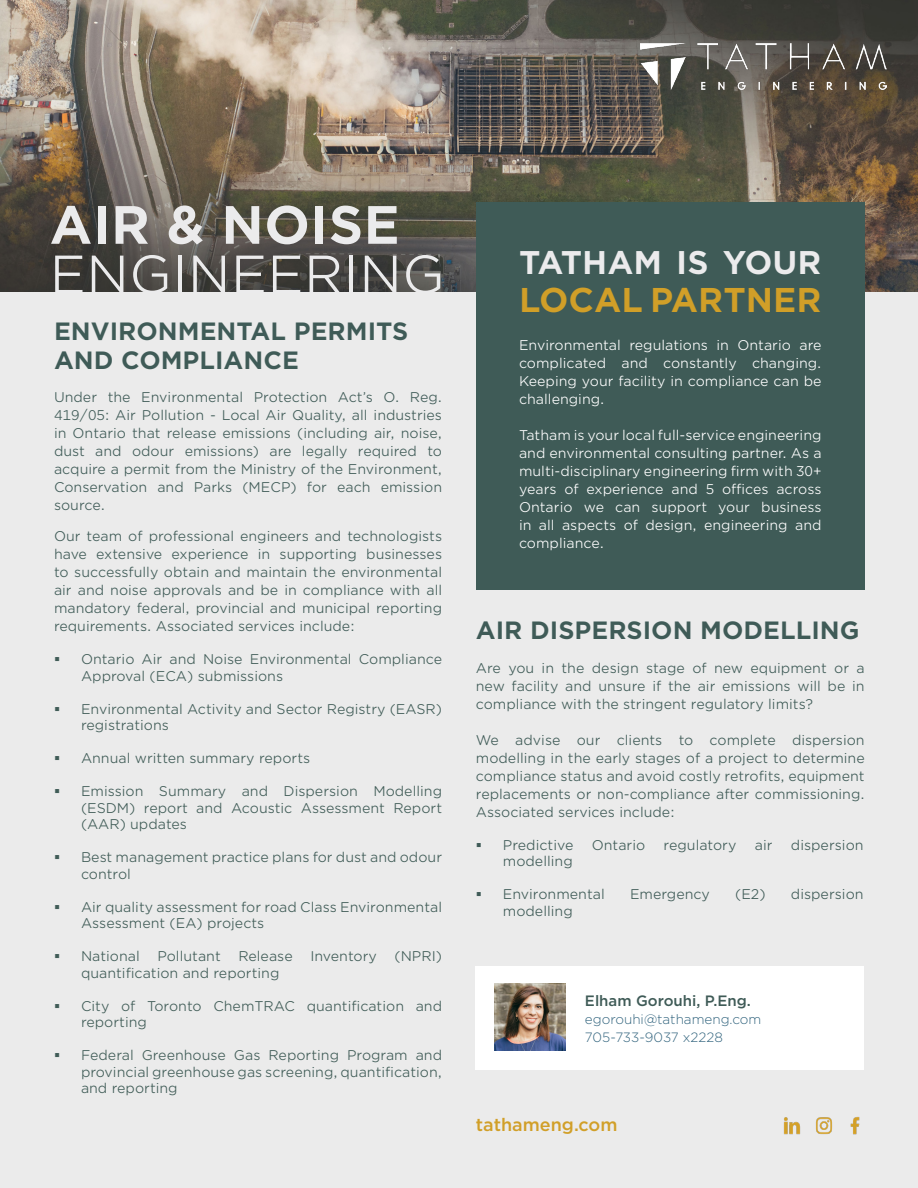
<style>
.page{position:relative;width:918px;height:1188px;background:#ebebeb}
.page>*{position:absolute;margin:0;border:0;box-sizing:border-box;transform-origin:0 0}
.t1{font:51.75px "Gotham Office";color:#ebebec}
.t2{font:700 51.75px "Gotham Office";color:#ebebec}
.t3{font:700 33px "Gotham Office";color:#d19f28}
.t4{font:700 31.5px "Gotham Office";color:#ebebec}
.t5{font:700 24px "Gotham Office";color:#3f5b57}
.t6{font:500 18px "Gotham";color:#d19f28}
.t7{font:500 15px "Gotham";color:#3f5b57}
.t8{font:13.5px/18px "Gotham Office";color:#3f5b57;text-align:justify}
.t9{font:13.5px/16.5px "Gotham Office";color:#405c57}
.t10{font:13.5px/18px "Gotham Office";color:#fff;text-align:justify}
.t11{font:300 13.5px "Gotham";color:#33657f}
</style>
<div class="page">
<img style="left:850px;top:1117px;width:10px;height:17px">
<img style="left:816px;top:1117px;width:16px;height:17px">
<img style="left:783px;top:1117px;width:18px;height:17px">
<img style="left:0;top:0;width:918px;height:292px">
<img style="left:641px;top:43px;width:246px;height:47px">
<div style="left:476px;top:202px;width:389px;height:387px;background:#3f5b57"></div>
<div style="left:476px;top:966px;width:388px;height:103px;background:#fff"></div>
<img style="left:494px;top:984px;width:72px;height:66px">
<p class="t2" style="left:50px;top:189px;width:352px">AIR &amp; NOISE</p>
<p class="t1" style="left:50px;top:240px;width:397px">ENGINEERING</p>
<p class="t5" style="left:54px;top:315px;width:356px">ENVIRONMENTAL PERMITS</p>
<p class="t5" style="left:54px;top:343px;width:246px">AND COMPLIANCE</p>
<p class="t8" style="left:54px;top:387px;width:390px">Under the Environmental Protection Act’s O. Reg.<br>419/05: Air Pollution - Local Air Quality, all industries in Ontario that release emissions (including air, noise, dust and odour emissions) are legally required to acquire a permit from the Ministry of the Environment, Conservation and Parks (MECP) for each emission source.</p>
<p class="t8" style="left:54px;top:527px;width:390px">Our team of professional engineers and technologists have extensive experience in supporting businesses to successfully obtain and maintain the environmental air and noise approvals and be in compliance with all mandatory federal, provincial and municipal reporting requirements. Associated services include:</p>
<p class="t9" style="left:81px;top:651px;width:363px">Ontario Air and Noise Environmental Compliance<br>Approval (ECA) submissions</p>
<p class="t9" style="left:81px;top:700px;width:363px">Environmental Activity and Sector Registry (EASR) registrations</p>
<p class="t9" style="left:81px;top:750px;width:231px">Annual written summary reports</p>
<p class="t9" style="left:81px;top:783px;width:363px;text-align:justify">Emission Summary and Dispersion Modelling (ESDM) report and Acoustic Assessment Report (AAR) updates</p>
<p class="t9" style="left:81px;top:849px;width:363px">Best management practice plans for dust and odour control</p>
<p class="t9" style="left:81px;top:898px;width:363px">Air quality assessment for road Class Environmental<br>Assessment (EA) projects</p>
<p class="t9" style="left:81px;top:948px;width:60px">National</p>
<p class="t9" style="left:157px;top:948px;width:65px">Pollutant</p>
<p class="t9" style="left:238px;top:948px;width:56px">Release</p>
<p class="t9" style="left:310px;top:948px;width:68px">Inventory</p>
<p class="t9" style="left:395px;top:948px;width:49px">(NPRI)</p>
<p class="t9" style="left:81px;top:964px;width:200px">quantification and reporting</p>
<p class="t9" style="left:81px;top:997px;width:363px">City of Toronto ChemTRAC quantification and reporting</p>
<p class="t9" style="left:81px;top:1047px;width:363px;text-align:justify">Federal Greenhouse Gas Reporting Program and provincial greenhouse gas screening, quantification, and reporting</p>
<p class="t4" style="left:519px;top:241px;width:304px">TATHAM IS YOUR</p>
<p class="t3" style="left:519px;top:277px;width:304px">LOCAL PARTNER</p>
<p class="t10" style="left:519px;top:335px;width:304px">Environmental regulations in Ontario are complicated and constantly changing.<br>Keeping your facility in compliance can be challenging.</p>
<p class="t10" style="left:519px;top:425px;width:304px">Tatham is your local full-service engineering and environmental consulting partner. As a multi-disciplinary engineering firm with 30+ years of experience and 5 offices across Ontario we can support your business in all aspects of design, engineering and compliance.</p>
<p class="t5" style="left:476px;top:613px;width:385px">AIR DISPERSION MODELLING</p>
<p class="t8" style="left:476px;top:658px;width:390px">Are you in the design stage of new equipment or a new facility and unsure if the air emissions will be in compliance with the stringent regulatory limits?</p>
<p class="t8" style="left:476px;top:730px;width:390px">We advise our clients to complete dispersion modelling in the early stages of a project to determine compliance status and avoid costly retrofits, equipment replacements or non-compliance after commissioning.<br>Associated services include:</p>
<p class="t8" style="left:503px;top:835px;width:72px">Predictive</p>
<p class="t8" style="left:592px;top:835px;width:55px">Ontario</p>
<p class="t8" style="left:664px;top:835px;width:74px">regulatory</p>
<p class="t8" style="left:755px;top:835px;width:19px">air</p>
<p class="t8" style="left:791px;top:835px;width:74px">dispersion</p>
<p class="t8" style="left:503px;top:852px;width:71px">modelling</p>
<p class="t8" style="left:503px;top:885px;width:103px">Environmental</p>
<p class="t8" style="left:630px;top:885px;width:81px">Emergency</p>
<p class="t8" style="left:735px;top:885px;width:32px">(E2)</p>
<p class="t8" style="left:791px;top:885px;width:74px">dispersion</p>
<p class="t8" style="left:503px;top:901px;width:71px">modelling</p>
<p class="t7" style="left:585px;top:990px;width:168px">Elham Gorouhi, P.Eng.</p>
<p class="t11" style="left:585px;top:1010px;width:178px">egorouhi@tathameng.com</p>
<p class="t11" style="left:585px;top:1028px;width:140px">705-733-9037 x2228</p>
<h3 class="t6" style="left:476px;top:1113px;width:143px">tathameng.com</h3>
</div>
